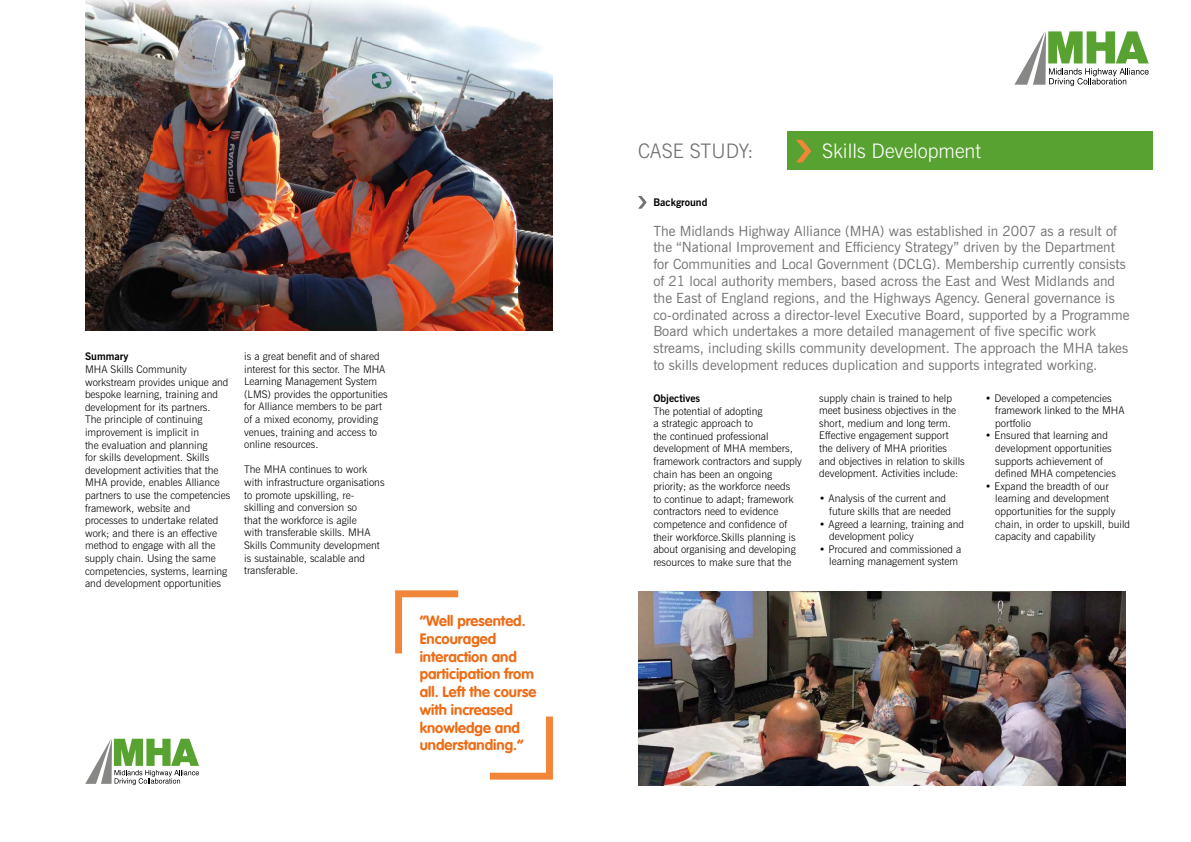
<style>
.page{position:relative;width:1191px;height:842px;background:#fff}
.page>*{position:absolute;margin:0;border:0;box-sizing:border-box;transform-origin:0 0}
.t1{font:300 20px "News Gothic BT";color:#fff}
.t2{font:300 20px "News Gothic BT";color:#707070}
.t3{font:700 14.7px/17.7px "VAG Rounded";color:#ed6b15}
.t4{font:14px/16.8px "News Gothic BT";color:#707070}
.t5{font:300 10.5px/12.6px "News Gothic BT";color:#000}
.t6{font:700 10.5px "News Gothic BT";color:#000}
</style>
<div class="page">
<div style="left:787px;top:132px;width:366px;height:38px;background:#58a231"></div>
<svg style="left:796px;top:140px;width:15px;height:22px"></svg>
<img style="left:638px;top:591px;width:487px;height:194px">
<svg style="left:638px;top:196px;width:8px;height:13px"></svg>
<svg style="left:1014px;top:31px;width:134px;height:55px"></svg>
<svg style="left:85px;top:738px;width:114px;height:47px"></svg>
<img style="left:85px;top:0;width:468px;height:330px">
<svg style="left:395px;top:590px;width:63px;height:63px"></svg>
<svg style="left:490px;top:716px;width:63px;height:64px"></svg>
<p class="t6" style="left:85px;top:350px;width:45px">Summary</p>
<p class="t5" style="left:85px;top:363px;width:147px">MHA Skills Community workstream provides unique and bespoke learning, training and development for its partners.<br>The principle of continuing improvement is implicit in<br>the evaluation and planning<br>for skills development. Skills development activities that the<br>MHA provide, enables Alliance partners to use the competencies framework, website and processes to undertake related work; and there is an effective method to engage with all the supply chain. Using the same competencies, systems, learning and development opportunities</p>
<p class="t5" style="left:244px;top:350px;width:145px">is a great benefit and of shared interest for this sector. The MHA<br>Learning Management System (LMS) provides the opportunities for Alliance members to be part of a mixed economy, providing venues, training and access to online resources.</p>
<p class="t5" style="left:244px;top:463px;width:142px">The MHA continues to work with infrastructure organisations to promote upskilling, re&shy;skilling and conversion so<br>that the workforce is agile<br>with transferable skills. MHA<br>Skills Community development is sustainable, scalable and transferable.</p>
<h2 class="t3" style="left:420px;top:612px;width:118px">“Well presented.<br>Encouraged interaction and participation from all. Left the course with increased knowledge and understanding.”</h2>
<h1 class="t2" style="left:638px;top:139px;width:117px">CASE STUDY:</h1>
<h1 class="t1" style="left:822px;top:139px;width:160px">Skills Development</h1>
<p class="t6" style="left:653px;top:196px;width:56px">Background</p>
<p class="t4" style="left:653px;top:222px;width:477px">The Midlands Highway Alliance (MHA) was established in 2007 as a result of the “National Improvement and Efficiency Strategy” driven by the Department for Communities and Local Government (DCLG). Membership currently consists of 21 local authority members, based across the East and West Midlands and the East of England regions, and the Highways Agency. General governance is co-ordinated across a director-level Executive Board, supported by a Programme Board which undertakes a more detailed management of five specific work streams, including skills community development. The approach the MHA takes to skills development reduces duplication and supports integrated working.</p>
<p class="t6" style="left:653px;top:392px;width:48px">Objectives</p>
<p class="t5" style="left:653px;top:404px;width:150px">The potential of adopting<br>a strategic approach to<br>the continued professional development of MHA members, framework contractors and supply chain has been an ongoing priority; as the workforce needs<br>to continue to adapt; framework contractors need to evidence competence and confidence of their workforce.Skills planning is about organising and developing resources to make sure that the</p>
<p class="t5" style="left:819px;top:391px;width:147px">supply chain is trained to help meet business objectives in the short, medium and long term.<br>Effective engagement support the delivery of MHA priorities and objectives in relation to skills development. Activities include:</p>
<p class="t5" style="left:829px;top:492px;width:123px;text-indent:-10px">• Analysis of the current and future skills that are needed</p>
<p class="t5" style="left:829px;top:517px;width:136px;text-indent:-10px">• Agreed a learning, training and development policy</p>
<p class="t5" style="left:829px;top:543px;width:134px;text-indent:-10px">• Procured and commissioned a learning management system</p>
<p class="t5" style="left:995px;top:391px;width:131px;text-indent:-10px">• Developed a competencies framework linked to the MHA portfolio</p>
<p class="t5" style="left:995px;top:429px;width:122px;text-indent:-10px">• Ensured that learning and development opportunities supports achievement of defined MHA competencies</p>
<p class="t5" style="left:995px;top:480px;width:136px;text-indent:-10px">• Expand the breadth of our learning and development opportunities for the supply chain, in order to upskill, build capacity and capability</p>
</div>
